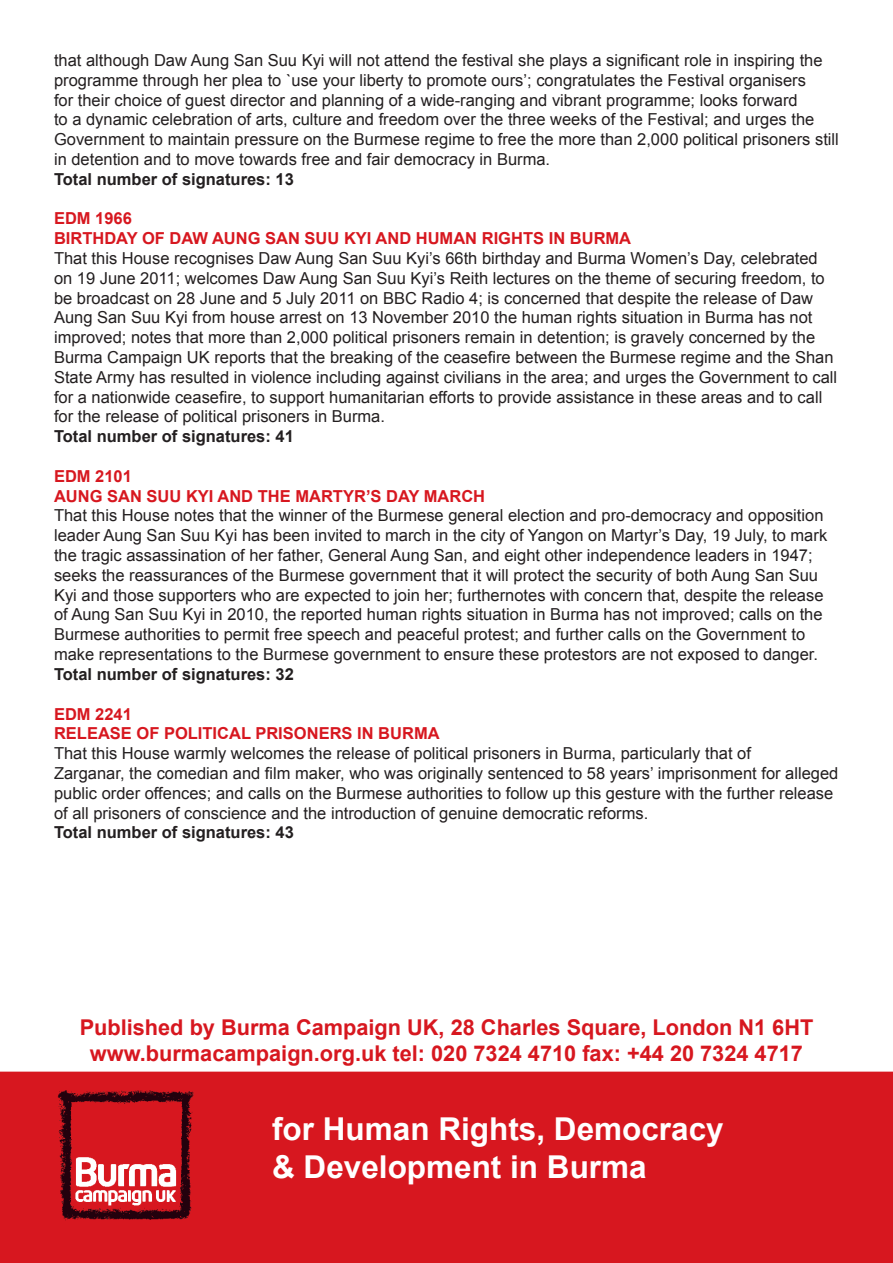
<style>
.page{position:relative;width:893px;height:1263px;background:#fff}
.page>*{position:absolute;margin:0;border:0;box-sizing:border-box;transform-origin:0 0}
.t1{font:700 31.5px "Arial";color:#fff}
.t2{font:700 21.75px "Arial";color:#d7171f}
.t3{font:16.5px/19.8px "Arial";color:#231f20}
.t4{font:700 16.5px "Arial";color:#d7171f}
.t5{font:700 16.5px "Arial";color:#231f20}
</style>
<div class="page">
<div style="left:0;top:1071px;width:893px;height:192px;background:#d7171f;border:2px solid #d7171f"></div>
<img style="left:57px;top:1090px;width:137px;height:131px">
<p class="t3" style="left:54px;top:50px;width:786px">that although Daw Aung San Suu Kyi will not attend the festival she plays a significant role in inspiring the programme through her plea to `use your liberty to promote ours’; congratulates the Festival organisers<br>for their choice of guest director and planning of a wide-ranging and vibrant programme; looks forward<br>to a dynamic celebration of arts, culture and freedom over the three weeks of the Festival; and urges the Government to maintain pressure on the Burmese regime to free the more than 2,000 political prisoners still in detention and to move towards free and fair democracy in Burma.</p>
<p class="t5" style="left:54px;top:168px;width:241px">Total number of signatures: 13</p>
<p class="t4" style="left:54px;top:208px;width:79px">EDM 1966</p>
<p class="t4" style="left:54px;top:228px;width:579px">BIRTHDAY OF DAW AUNG SAN SUU KYI AND HUMAN RIGHTS IN BURMA</p>
<p class="t3" style="left:54px;top:248px;width:785px">That this House recognises Daw Aung San Suu Kyi’s 66th birthday and Burma Women’s Day, celebrated on 19 June 2011; welcomes Daw Aung San Suu Kyi’s Reith lectures on the theme of securing freedom, to be broadcast on 28 June and 5 July 2011 on BBC Radio 4; is concerned that despite the release of Daw Aung San Suu Kyi from house arrest on 13 November 2010 the human rights situation in Burma has not improved; notes that more than 2,000 political prisoners remain in detention; is gravely concerned by the Burma Campaign UK reports that the breaking of the ceasefire between the Burmese regime and the Shan State Army has resulted in violence including against civilians in the area; and urges the Government to call for a nationwide ceasefire, to support humanitarian efforts to provide assistance in these areas and to call for the release of political prisoners in Burma.</p>
<p class="t5" style="left:54px;top:426px;width:241px">Total number of signatures: 41</p>
<p class="t4" style="left:54px;top:465px;width:79px">EDM 2101</p>
<p class="t4" style="left:54px;top:485px;width:433px">AUNG SAN SUU KYI AND THE MARTYR’S DAY MARCH</p>
<p class="t3" style="left:54px;top:506px;width:775px">That this House notes that the winner of the Burmese general election and pro-democracy and opposition leader Aung San Suu Kyi has been invited to march in the city of Yangon on Martyr’s Day, 19 July, to mark the tragic assassination of her father, General Aung San, and eight other independence leaders in 1947; seeks the reassurances of the Burmese government that it will protect the security of both Aung San Suu Kyi and those supporters who are expected to join her; furthernotes with concern that, despite the release of Aung San Suu Kyi in 2010, the reported human rights situation in Burma has not improved; calls on the Burmese authorities to permit free speech and peaceful protest; and further calls on the Government to make representations to the Burmese government to ensure these protestors are not exposed to danger.</p>
<p class="t5" style="left:54px;top:663px;width:241px">Total number of signatures: 32</p>
<p class="t4" style="left:54px;top:703px;width:79px">EDM 2241</p>
<p class="t4" style="left:54px;top:723px;width:387px">RELEASE OF POLITICAL PRISONERS IN BURMA</p>
<p class="t3" style="left:54px;top:743px;width:698px">That this House warmly welcomes the release of political prisoners in Burma, particularly that of</p>
<p class="t3" style="left:54px;top:763px;width:786px">Zarganar, the comedian and film maker, who was originally sentenced to 58 years’ imprisonment for alleged public order offences; and calls on the Burmese authorities to follow up this gesture with the further release of all prisoners of conscience and the introduction of genuine democratic reforms.</p>
<p class="t5" style="left:54px;top:822px;width:241px">Total number of signatures: 43</p>
<p class="t2" style="left:80px;top:1013px;width:735px">Published by Burma Campaign UK, 28 Charles Square, London N1 6HT</p>
<p class="t2" style="left:90px;top:1039px;width:715px">www.burmacampaign.org.uk tel: 020 7324 4710 fax: +44 20 7324 4717</p>
<p class="t1" style="left:272px;top:1108px;width:453px">for Human Rights, Democracy</p>
<p class="t1" style="left:272px;top:1146px;width:376px">&amp; Development in Burma</p>
</div>
